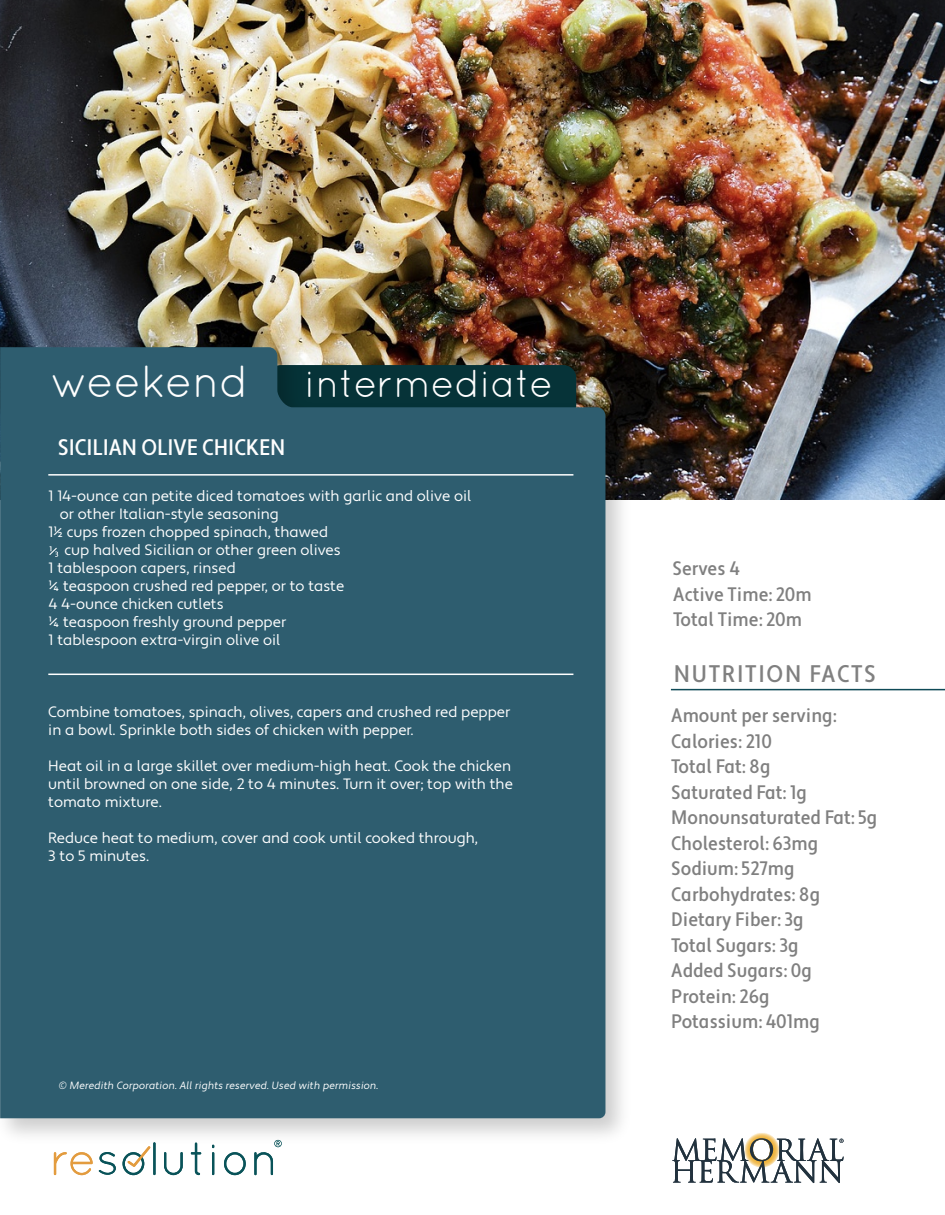
<style>
.page{position:relative;width:945px;height:1215px;background:#fff}
.page>*{position:absolute;margin:0;border:0;box-sizing:border-box;transform-origin:0 0}
.t1{font:39px "Quicksand";color:#fff}
.t2{font:500 condensed 24px "Apertura";letter-spacing:.07em;color:#808080}
.t3{font:500 condensed 22.5px "Apertura";color:#fefefe}
.t4{font:500 condensed 19.5px/25.5px "Apertura";color:#808080}
.t5{font:15px/18px "Apertura";color:#fff}
.t6{font:10.5px "Apertura Obliq";color:#fff}
.s1{font-size:45px}
</style>
<div class="page">
<img style="left:0;top:0;width:945px;height:500px">
<img style="left:0;top:335px;width:639px;height:814px">
<div style="left:0;top:347px;width:605px;height:771px;background:#2e5d6f"></div>
<hr style="left:48px;top:474px;width:525px;height:2px;background:#fff">
<hr style="left:48px;top:674px;width:525px;height:1px;background:#fff">
<hr style="left:671px;top:689px;width:274px;height:1px;background:#0f4a57">
<svg style="left:672px;top:1133px;width:172px;height:50px"></svg>
<svg style="left:54px;top:1152px;width:39px;height:23px"></svg>
<svg style="left:99px;top:1152px;width:17px;height:23px"></svg>
<hr style="left:153px;top:1142px;width:3px;height:33px;background:#095359">
<svg style="left:164px;top:1152px;width:19px;height:23px"></svg>
<svg style="left:191px;top:1143px;width:10px;height:32px"></svg>
<svg style="left:212px;top:1145px;width:2px;height:30px"></svg>
<svg style="left:224px;top:1152px;width:22px;height:23px"></svg>
<svg style="left:123px;top:1146px;width:27px;height:29px"></svg>
<svg style="left:254px;top:1140px;width:28px;height:35px"></svg>
<svg style="left:49px;top:546px;width:9px;height:11px"></svg>
<h1 class="t1" style="left:50px;top:361px;width:504px"><span class="s1">weekend</span> intermediate</h1>
<h3 class="t3" style="left:58px;top:434px;width:229px">SICILIAN OLIVE CHICKEN</h3>
<p class="t5" style="left:49px;top:487px;width:424px">1 14-ounce can petite diced tomatoes with garlic and olive oil</p>
<p class="t5" style="left:60px;top:505px;width:220px">or other Italian-style seasoning</p>
<p class="t5" style="left:49px;top:523px;width:281px">1½ cups frozen chopped spinach, thawed</p>
<p class="t5" style="left:65px;top:541px;width:278px">cup halved Sicilian or other green olives</p>
<p class="t5" style="left:49px;top:559px;width:189px">1 tablespoon capers, rinsed</p>
<p class="t5" style="left:49px;top:577px;width:297px">¼ teaspoon crushed red pepper, or to taste</p>
<p class="t5" style="left:49px;top:595px;width:176px">4 4-ounce chicken cutlets</p>
<p class="t5" style="left:49px;top:613px;width:239px">¼ teaspoon freshly ground pepper</p>
<p class="t5" style="left:49px;top:631px;width:233px">1 tablespoon extra-virgin olive oil</p>
<p class="t5" style="left:48px;top:703px;width:464px">Combine tomatoes, spinach, olives, capers and crushed red pepper in a bowl. Sprinkle both sides of chicken with pepper.</p>
<p class="t5" style="left:48px;top:757px;width:466px">Heat oil in a large skillet over medium-high heat. Cook the chicken until browned on one side, 2 to 4 minutes. Turn it over; top with the tomato mixture.</p>
<p class="t5" style="left:48px;top:829px;width:431px">Reduce heat to medium, cover and cook until cooked through,<br>3 to 5 minutes.</p>
<p class="t6" style="left:59px;top:1079px;width:321px">© Meredith Corporation. All rights reserved. Used with permission.</p>
<h3 class="t4" style="left:673px;top:557px;width:141px">Serves 4<br>Active Time: 20m<br>Total Time: 20m</h3>
<h2 class="t2" style="left:674px;top:660px;width:203px">NUTRITION FACTS</h2>
<h3 class="t4" style="left:671px;top:703px;width:208px">Amount per serving:<br>Calories: 210<br>Total Fat: 8g<br>Saturated Fat: 1g<br>Monounsaturated Fat: 5g<br>Cholesterol: 63mg<br>Sodium: 527mg<br>Carbohydrates: 8g<br>Dietary Fiber: 3g<br>Total Sugars: 3g<br>Added Sugars: 0g<br>Protein: 26g<br>Potassium: 401mg</h3>
</div>
